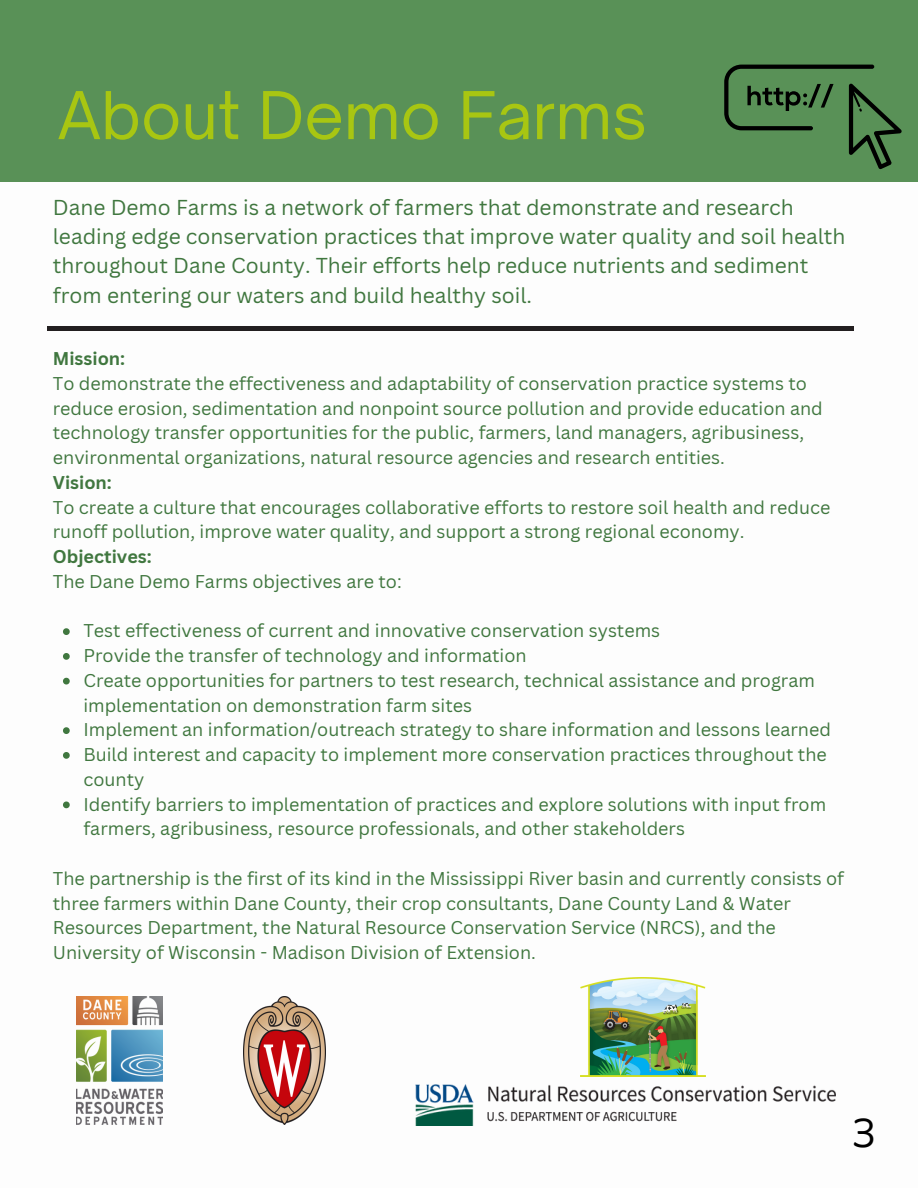
<style>
.page{position:relative;width:918px;height:1188px;background:#fff}
.page>*{position:absolute;margin:0;border:0;box-sizing:border-box;transform-origin:0 0}
.t1{font:63px "Open Sauce One";color:#a8c612}
.t2{font:39.15px "Binate Display";color:#000}
.t3{font:21px/29.2px "Canva Sans";color:#40773f}
.t4{font:18px/24.8px "Canva Sans";color:#40773f}
.t5{font:700 18px "Canva Sans";color:#40773f}
</style>
<div class="page">
<div style="left:0;top:0;width:918px;height:181px;background:#599157"></div>
<hr style="left:47px;top:327px;width:807px;height:4px;background:#231f20">
<img style="left:76px;top:996px;width:87px;height:129px">
<img style="left:244px;top:996px;width:82px;height:129px">
<img style="left:581px;top:977px;width:125px;height:99px">
<img style="left:416px;top:1085px;width:420px;height:40px">
<svg style="left:63px;top:628px;width:7px;height:7px"></svg>
<svg style="left:63px;top:653px;width:7px;height:7px"></svg>
<svg style="left:63px;top:678px;width:7px;height:7px"></svg>
<svg style="left:63px;top:727px;width:7px;height:7px"></svg>
<svg style="left:63px;top:752px;width:7px;height:7px"></svg>
<svg style="left:63px;top:802px;width:7px;height:6px"></svg>
<svg style="left:724px;top:65px;width:178px;height:104px"></svg>
<p class="t1" style="left:57px;top:76px;width:591px">About Demo Farms</p>
<p class="t3" style="left:53px;top:192px;width:794px">Dane Demo Farms is a network of farmers that demonstrate and research leading edge conservation practices that improve water quality and soil health throughout Dane County. Their efforts help reduce nutrients and sediment from entering our waters and build healthy soil.</p>
<p class="t5" style="left:53px;top:346px;width:74px">Mission:</p>
<p class="t4" style="left:53px;top:370px;width:771px">To demonstrate the effectiveness and adaptability of conservation practice systems to reduce erosion, sedimentation and nonpoint source pollution and provide education and technology transfer opportunities for the public, farmers, land managers, agribusiness, environmental organizations, natural resource agencies and research entities.</p>
<p class="t5" style="left:53px;top:470px;width:61px">Vision:</p>
<p class="t4" style="left:53px;top:494px;width:779px">To create a culture that encourages collaborative efforts to restore soil health and reduce runoff pollution, improve water quality, and support a strong regional economy.</p>
<p class="t5" style="left:53px;top:544px;width:100px">Objectives:</p>
<p class="t4" style="left:53px;top:568px;width:351px">The Dane Demo Farms objectives are to:</p>
<p class="t4" style="left:83px;top:618px;width:578px">Test effectiveness of current and innovative conservation systems</p>
<p class="t4" style="left:83px;top:643px;width:445px">Provide the transfer of technology and information</p>
<p class="t4" style="left:83px;top:667px;width:733px">Create opportunities for partners to test research, technical assistance and program implementation on demonstration farm sites</p>
<p class="t4" style="left:83px;top:717px;width:749px">Implement an information/outreach strategy to share information and lessons learned</p>
<p class="t4" style="left:83px;top:742px;width:745px">Build interest and capacity to implement more conservation practices throughout the county</p>
<p class="t4" style="left:83px;top:791px;width:744px">Identify barriers to implementation of practices and explore solutions with input from farmers, agribusiness, resource professionals, and other stakeholders</p>
<p class="t4" style="left:53px;top:865px;width:793px">The partnership is the first of its kind in the Mississippi River basin and currently consists of three farmers within Dane County, their crop consultants, Dane County Land &amp; Water Resources Department, the Natural Resource Conservation Service (NRCS), and the University of Wisconsin - Madison Division of Extension.</p>
<p class="t2" style="left:853px;top:1096px;width:23px">3</p>
</div>
